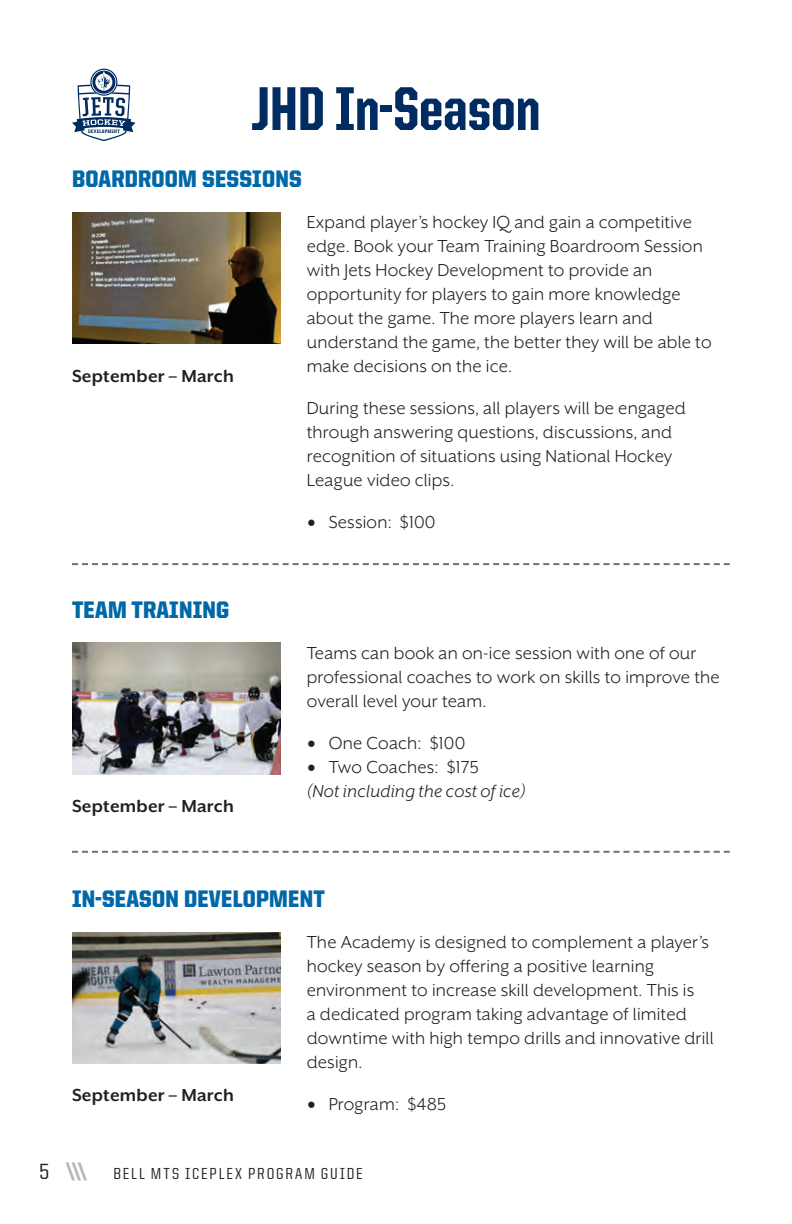
<style>
.page{position:relative;width:792px;height:1224px;background:#fff}
.page>*{position:absolute;margin:0;border:0;box-sizing:border-box;transform-origin:0 0}
.t1{font:800 62px "United Sans Cond";color:#002c62}
.t2{font:900 24px "United Sans Semi Cond";letter-spacing:.01em;color:#0068a9}
.t3{font:20px/24px "Mr Eaves XL San OT";letter-spacing:.01em;color:#231f20}
.t4{font:700 20px "Mr Eaves XL San OT";letter-spacing:.01em;color:#231f20}
.t5{font:italic 20px/24px "Mr Eaves XL San OT";letter-spacing:.01em;color:#231f20}
.t6{font:500 16px "United Sans Semi Cond";letter-spacing:.12em;color:#231f20}
.s1{font-family:"Minion Pro";font-size:24px}
.s2{font-family:"Minion Pro";font-style:normal;font-size:24px}
.s3{font-style:normal}
.s4{font-size:22px}
.s5{font-weight:800;font-style:italic;font-size:22px;color:#b2b7bb}
</style>
<div class="page">
<svg style="left:72px;top:69px;width:64px;height:72px"></svg>
<img style="left:72px;top:212px;width:208px;height:132px">
<img style="left:72px;top:643px;width:208px;height:131px">
<img style="left:72px;top:932px;width:208px;height:132px">
<svg style="left:72px;top:563px;width:658px;height:2px"></svg>
<svg style="left:72px;top:851px;width:658px;height:2px"></svg>
<h1 class="t1" style="left:251px;top:76px;width:291px">JHD In-Season</h1>
<p class="t2" style="left:72px;top:166px;width:231px">BOARDROOM SESSIONS</p>
<p class="t4" style="left:72px;top:366px;width:163px">September – March</p>
<p class="t2" style="left:72px;top:596px;width:159px">TEAM TRAINING</p>
<p class="t4" style="left:72px;top:796px;width:163px">September – March</p>
<p class="t3" style="left:307px;top:210px;width:406px">Expand player’s hockey IQ and gain a competitive edge. Book your Team Training Boardroom Session with Jets Hockey Development to provide an opportunity for players to gain more knowledge about the game. The more players learn and understand the game, the better they will be able to make decisions on the ice.</p>
<p class="t3" style="left:307px;top:396px;width:380px">During these sessions, all players will be engaged through answering questions, discussions, and recognition of situations using National Hockey League video clips.</p>
<p class="t3" style="left:307px;top:510px;width:130px"><span class="s1">•</span> Session: $100</p>
<p class="t3" style="left:307px;top:641px;width:415px">Teams can book an on-ice session with one of our professional coaches to work on skills to improve the overall level your team.</p>
<p class="t3" style="left:307px;top:731px;width:160px"><span class="s1">•</span> One Coach: $100</p>
<p class="t5" style="left:307px;top:755px;width:221px"><span class="s2">•</span> <span class="s3">Two Coaches: $175<br></span>(Not including the cost of ice)</p>
<p class="t2" style="left:72px;top:886px;width:254px">IN-SEASON DEVELOPMENT</p>
<p class="t4" style="left:72px;top:1085px;width:163px">September – March</p>
<p class="t3" style="left:307px;top:930px;width:408px">The Academy is designed to complement a player’s hockey season by offering a positive learning environment to increase skill development. This is<br>a dedicated program taking advantage of limited downtime with high tempo drills and innovative drill design.</p>
<p class="t3" style="left:307px;top:1092px;width:141px"><span class="s1">•</span> Program: $485</p>
<p class="t6" style="left:39px;top:1165px;width:325px"><span class="s4">5</span> <span class="s5">|||</span> BELL MTS ICEPLEX PROGRAM GUIDE</p>
</div>
